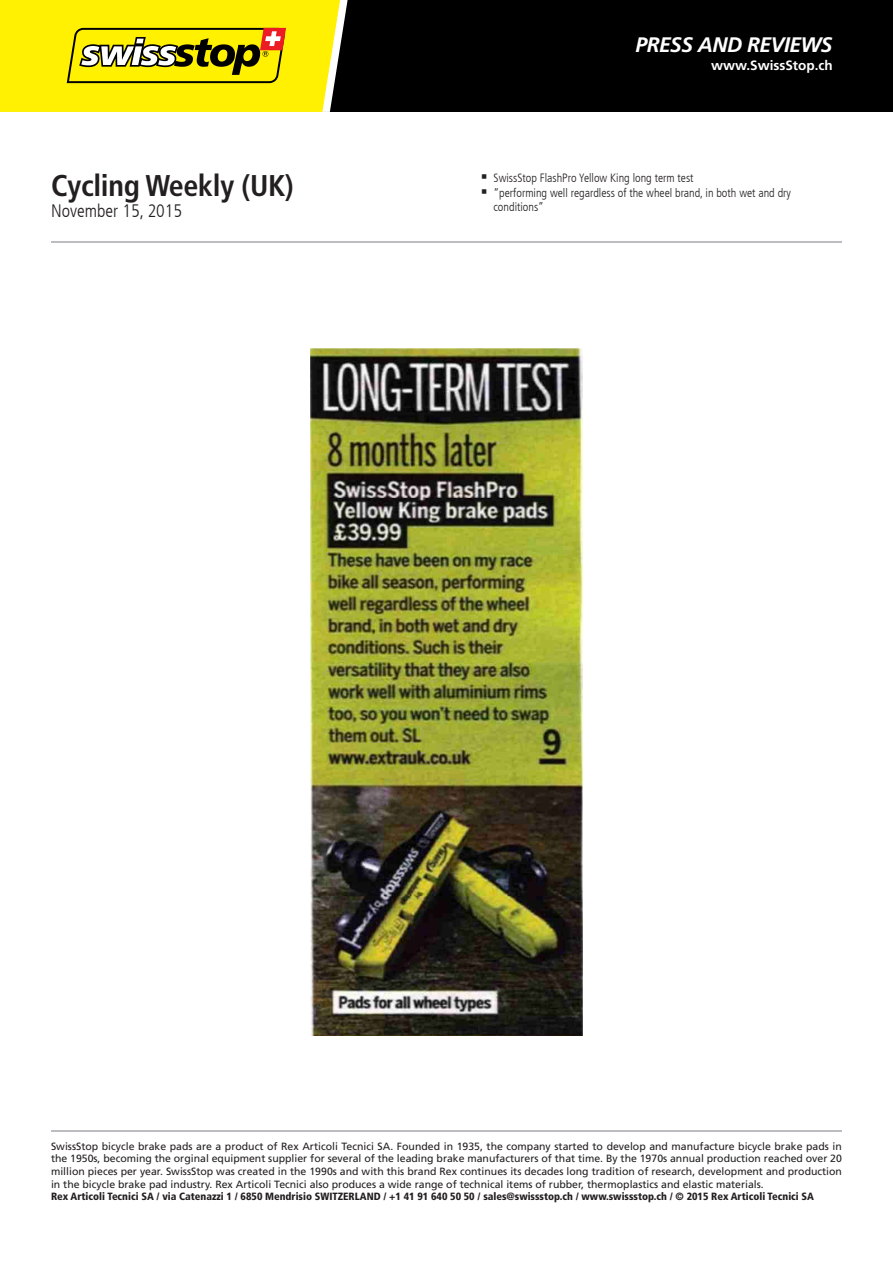
<style>
.page{position:relative;width:893px;height:1263px;background:#fff}
.page>*{position:absolute;margin:0;border:0;box-sizing:border-box;transform-origin:0 0}
.t1{font:700 condensed 30px "Frutiger LT Com";letter-spacing:-.01em;color:#231f20}
.t2{font:italic 700 21px "Frutiger LT Com";letter-spacing:-.025em;color:#fff}
.t3{font:300 condensed 18px "Frutiger LT Com";color:#231f20}
.t4{font:700 13.5px "Frutiger LT Com";color:#fff}
.t5{font:300 condensed 12px/14.4px "Frutiger LT Com";color:#231f20}
.t6{font:10.5px/12.6px "Frutiger LT Com";color:#231f20;text-align:justify}
.t7{font:900 condensed 10.5px "Frutiger LT Com";color:#231f20}
</style>
<div class="page">
<div style="left:0;top:0;width:893px;height:112px;background:#000"></div>
<svg style="left:0;top:0;width:348px;height:112px;background:#e4d60e"></svg>
<hr style="left:51px;top:241px;width:791px;height:1px;background:#bcbdc0">
<hr style="left:51px;top:1130px;width:791px;height:1px;background:#bcbdc0">
<img style="left:310px;top:895px;width:272px;height:140px">
<img style="left:310px;top:497px;width:272px;height:398px">
<img style="left:310px;top:349px;width:272px;height:148px">
<h2 class="t2" style="left:636px;top:32px;width:199px">PRESS AND REVIEWS</h2>
<h1 class="t1" style="left:51px;top:167px;width:244px">Cycling Weekly (UK)</h1>
<h3 class="t3" style="left:51px;top:201px;width:133px">November 15, 2015</h3>
<p class="t4" style="left:711px;top:58px;width:123px">www.SwissStop.ch</p>
<p class="t5" style="left:481px;top:171px;width:214px">▪ SwissStop FlashPro Yellow King long term test</p>
<p class="t5" style="left:494px;top:185px;width:299px;text-indent:-13px">▪ “performing well regardless of the wheel brand, in both wet and dry conditions”</p>
<p class="t6" style="left:51px;top:1140px;width:792px">SwissStop bicycle brake pads are a product of Rex Articoli Tecnici SA. Founded in 1935, the company started to develop and manufacture bicycle brake pads in the 1950s, becoming the orginal equipment supplier for several of the leading brake manufacturers of that time. By the 1970s annual production reached over 20 million pieces per year. SwissStop was created in the 1990s and with this brand Rex continues its decades long tradition of research, development and production in the bicycle brake pad industry. Rex Articoli Tecnici also produces a wide range of technical items of rubber, thermoplastics and elastic materials.</p>
<p class="t7" style="left:51px;top:1190px;width:764px">Rex Articoli Tecnici SA / via Catenazzi 1 / 6850 Mendrisio SWITZERLAND / +1 41 91 640 50 50 / sales@swissstop.ch / www.swissstop.ch / © 2015 Rex Articoli Tecnici SA</p>
</div>
